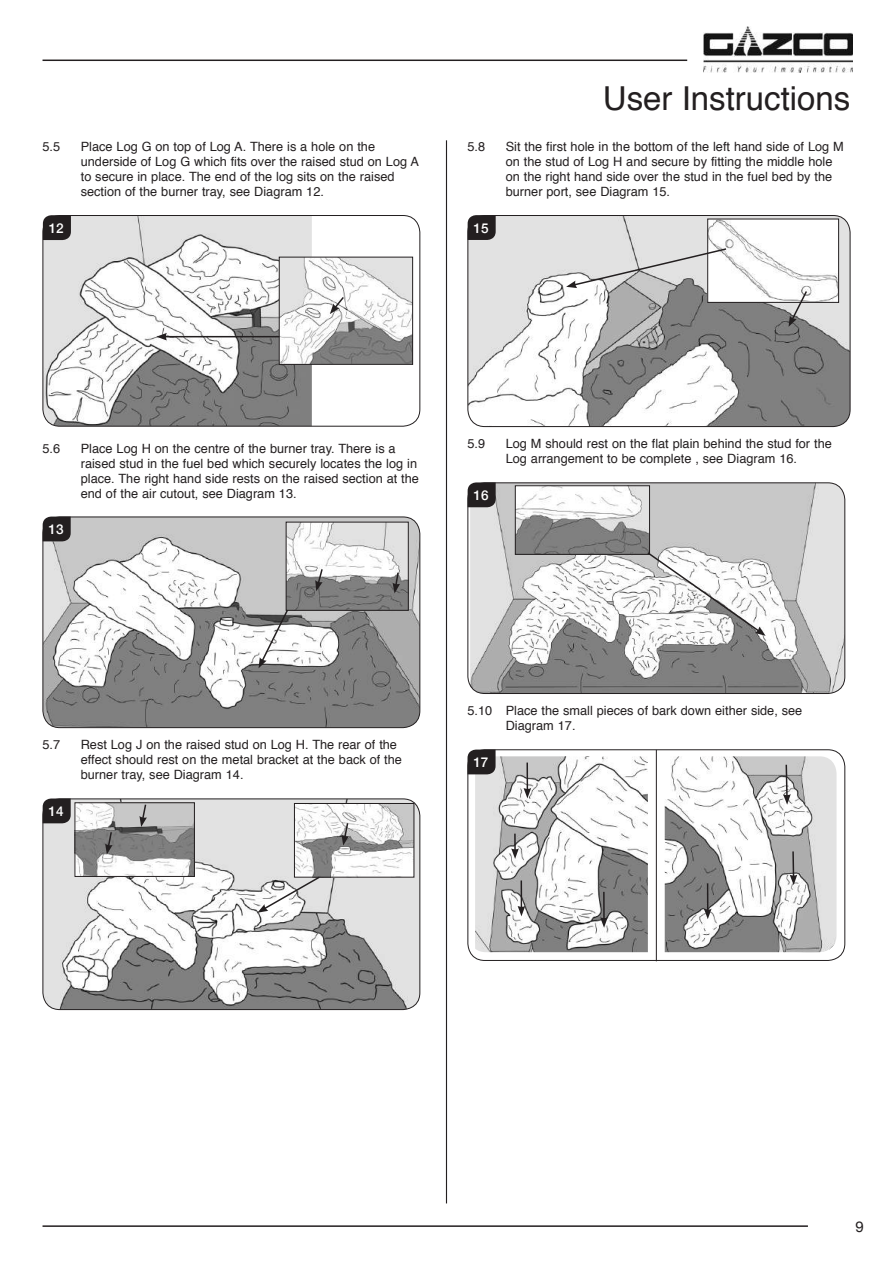
<style>
.page{position:relative;width:893px;height:1263px;background:#fff}
.page>*{position:absolute;margin:0;border:0;box-sizing:border-box;transform-origin:0 0}
.t1{font:33px "Helvetica";color:#231f20}
.t2{font:15px "Helvetica Neue";color:#231f20}
.t3{font:500 13.5px "Helvetica Neue";color:#fff}
.t4{font:12.75px/15px "Helvetica";color:#231f20}
</style>
<div class="page">
<hr style="left:43px;top:1225px;width:765px;height:2px;background:#231f20">
<hr style="left:446px;top:140px;width:1px;height:1063px;background:#231f20">
<hr style="left:43px;top:60px;width:644px;height:1px;background:#231f20">
<img style="left:704px;top:27px;width:149px;height:45px">
<img style="left:43px;top:217px;width:269px;height:209px">
<div style="left:43px;top:215px;width:377px;height:212px;border:1px solid #231f20;border-radius:17px"></div>
<svg style="left:43px;top:215px;width:28px;height:25px"></svg>
<img style="left:281px;top:259px;width:130px;height:104px">
<div style="left:279px;top:257px;width:134px;height:108px;border:1px solid #231f20"></div>
<svg style="left:330px;top:295px;width:15px;height:19px"></svg>
<hr style="left:165px;top:336px;width:114px;height:1px;background:#231f20">
<svg style="left:156px;top:333px;width:11px;height:7px"></svg>
<img style="left:43px;top:517px;width:377px;height:211px">
<div style="left:43px;top:517px;width:377px;height:211px;border:1px solid #231f20;border-radius:17px"></div>
<svg style="left:43px;top:517px;width:28px;height:24px"></svg>
<img style="left:288px;top:524px;width:119px;height:85px">
<div style="left:286px;top:522px;width:123px;height:89px;border:1px solid #231f20"></div>
<svg style="left:315px;top:567px;width:9px;height:24px"></svg>
<svg style="left:392px;top:571px;width:8px;height:22px"></svg>
<svg style="left:259px;top:608px;width:30px;height:60px"></svg>
<img style="left:43px;top:799px;width:377px;height:210px">
<div style="left:43px;top:798px;width:377px;height:212px;border:1px solid #231f20;border-radius:17px"></div>
<svg style="left:43px;top:798px;width:28px;height:25px"></svg>
<img style="left:296px;top:805px;width:116px;height:71px">
<div style="left:294px;top:803px;width:120px;height:75px;border:1px solid #231f20"></div>
<svg style="left:257px;top:875px;width:64px;height:38px"></svg>
<svg style="left:341px;top:821px;width:8px;height:24px"></svg>
<img style="left:76px;top:804px;width:117px;height:71px">
<div style="left:74px;top:802px;width:121px;height:75px;border:1px solid #231f20"></div>
<svg style="left:105px;top:830px;width:8px;height:24px"></svg>
<svg style="left:139px;top:803px;width:8px;height:24px"></svg>
<img style="left:469px;top:215px;width:381px;height:212px">
<div style="left:467px;top:215px;width:383px;height:212px;border:1px solid #231f20;border-radius:17px"></div>
<svg style="left:468px;top:215px;width:28px;height:25px"></svg>
<img style="left:709px;top:221px;width:128px;height:80px">
<div style="left:707px;top:219px;width:132px;height:84px;border:1px solid #231f20"></div>
<svg style="left:566px;top:247px;width:162px;height:41px"></svg>
<svg style="left:788px;top:289px;width:20px;height:38px"></svg>
<img style="left:470px;top:483px;width:375px;height:210px">
<div style="left:467px;top:482px;width:378px;height:212px;border:1px solid #231f20;border-radius:17px"></div>
<svg style="left:468px;top:482px;width:28px;height:25px"></svg>
<img style="left:517px;top:487px;width:131px;height:66px">
<div style="left:515px;top:485px;width:135px;height:70px;border:1px solid #231f20"></div>
<svg style="left:646px;top:551px;width:120px;height:85px"></svg>
<hr style="left:656px;top:750px;width:1px;height:211px;background:#231f20">
<svg style="left:467px;top:749px;width:369px;height:203px"></svg>
<p class="t4" style="left:43px;top:139px;width:19px">5.5</p>
<p class="t4" style="left:81px;top:139px;width:340px">Place Log G on top of Log A. There is a hole on the underside of Log G which fits over the raised stud on Log A to secure in place. The end of the log sits on the raised section of the burner tray, see Diagram 12.</p>
<p class="t3" style="left:49px;top:217px;width:17px">12</p>
<h1 class="t1" style="left:603px;top:73px;width:249px">User Instructions</h1>
<p class="t4" style="left:467px;top:139px;width:19px">5.8</p>
<p class="t4" style="left:506px;top:139px;width:340px">Sit the first hole in the bottom of the left hand side of Log M on the stud of Log H and secure by fitting the middle hole on the right hand side over the stud in the fuel bed by the burner port, see Diagram 15.</p>
<p class="t3" style="left:473px;top:217px;width:17px">15</p>
<p class="t4" style="left:43px;top:441px;width:19px">5.6</p>
<p class="t4" style="left:81px;top:441px;width:340px">Place Log H on the centre of the burner tray. There is a raised stud in the fuel bed which securely locates the log in place. The right hand side rests on the raised section at the end of the air cutout, see Diagram 13.</p>
<p class="t3" style="left:49px;top:518px;width:17px">13</p>
<p class="t4" style="left:467px;top:437px;width:19px">5.9</p>
<p class="t4" style="left:506px;top:437px;width:328px">Log M should rest on the flat plain behind the stud for the<br>Log arrangement to be complete , see Diagram 16.</p>
<p class="t3" style="left:473px;top:484px;width:17px">16</p>
<p class="t4" style="left:43px;top:738px;width:19px">5.7</p>
<p class="t4" style="left:81px;top:738px;width:323px">Rest Log J on the raised stud on Log H. The rear of the effect should rest on the metal bracket at the back of the burner tray, see Diagram 14.</p>
<p class="t3" style="left:49px;top:800px;width:17px">14</p>
<p class="t4" style="left:506px;top:704px;width:298px;text-indent:-38px">5.10 Place the small pieces of bark down either side, see<br>Diagram 17.</p>
<p class="t3" style="left:473px;top:751px;width:17px">17</p>
<p class="t2" style="left:855px;top:1216px;width:10px">9</p>
</div>
